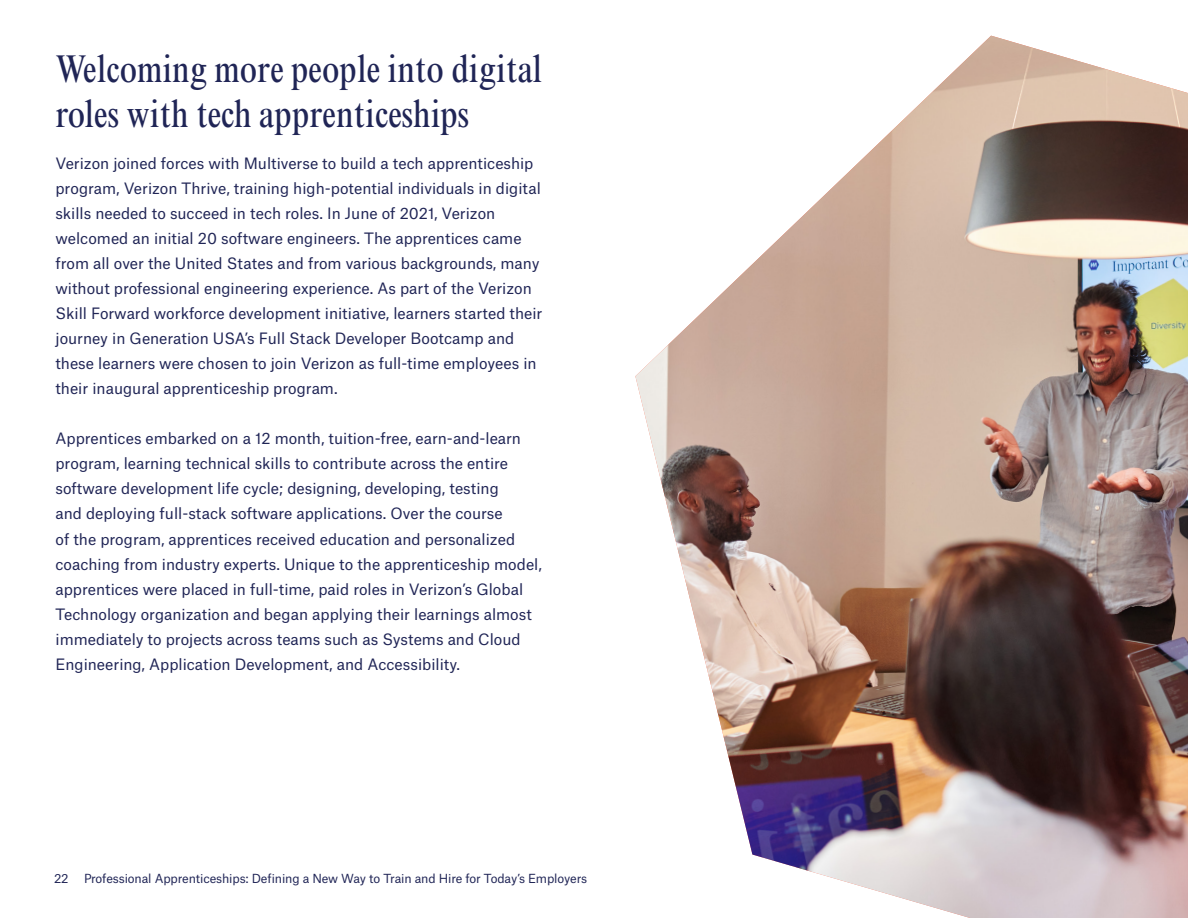
<style>
.page{position:relative;width:1188px;height:918px;background:#fff}
.page>*{position:absolute;margin:0;border:0;box-sizing:border-box;transform-origin:0 0}
.t1{font:condensed 39px/45px "Times NRMT Pro";color:#202556}
.t2{font:15px/25px "Atlas Grotesk";color:#202556}
.t3{font:12px "Atlas Grotesk";letter-spacing:-.01em;color:#202556}
</style>
<div class="page">
<img style="left:635px;top:36px;width:553px;height:882px">
<p class="t1" style="left:56px;top:46px;width:488px">Welcoming more people into digital roles with tech apprenticeships</p>
<p class="t2" style="left:56px;top:149px;width:488px">Verizon joined forces with Multiverse to build a tech apprenticeship program, Verizon Thrive, training high-potential individuals in digital skills needed to succeed in tech roles. In June of 2021, Verizon welcomed an initial 20 software engineers. The apprentices came from all over the United States and from various backgrounds, many without professional engineering experience. As part of the Verizon Skill Forward workforce development initiative, learners started their journey in Generation USA’s Full Stack Developer Bootcamp and these learners were chosen to join Verizon as full-time employees in their inaugural apprenticeship program.</p>
<p class="t2" style="left:56px;top:424px;width:488px">Apprentices embarked on a 12 month, tuition-free, earn-and-learn program, learning technical skills to contribute across the entire software development life cycle; designing, developing, testing<br>and deploying full-stack software applications. Over the course<br>of the program, apprentices received education and personalized coaching from industry experts. Unique to the apprenticeship model, apprentices were placed in full-time, paid roles in Verizon’s Global Technology organization and began applying their learnings almost immediately to projects across teams such as Systems and Cloud Engineering, Application Development, and Accessibility.</p>
<p class="t3" style="left:54px;top:869px;width:16px">22</p>
<p class="t3" style="left:84px;top:869px;width:505px">Professional Apprenticeships: Defining a New Way to Train and Hire for Today’s Employers</p>
</div>
